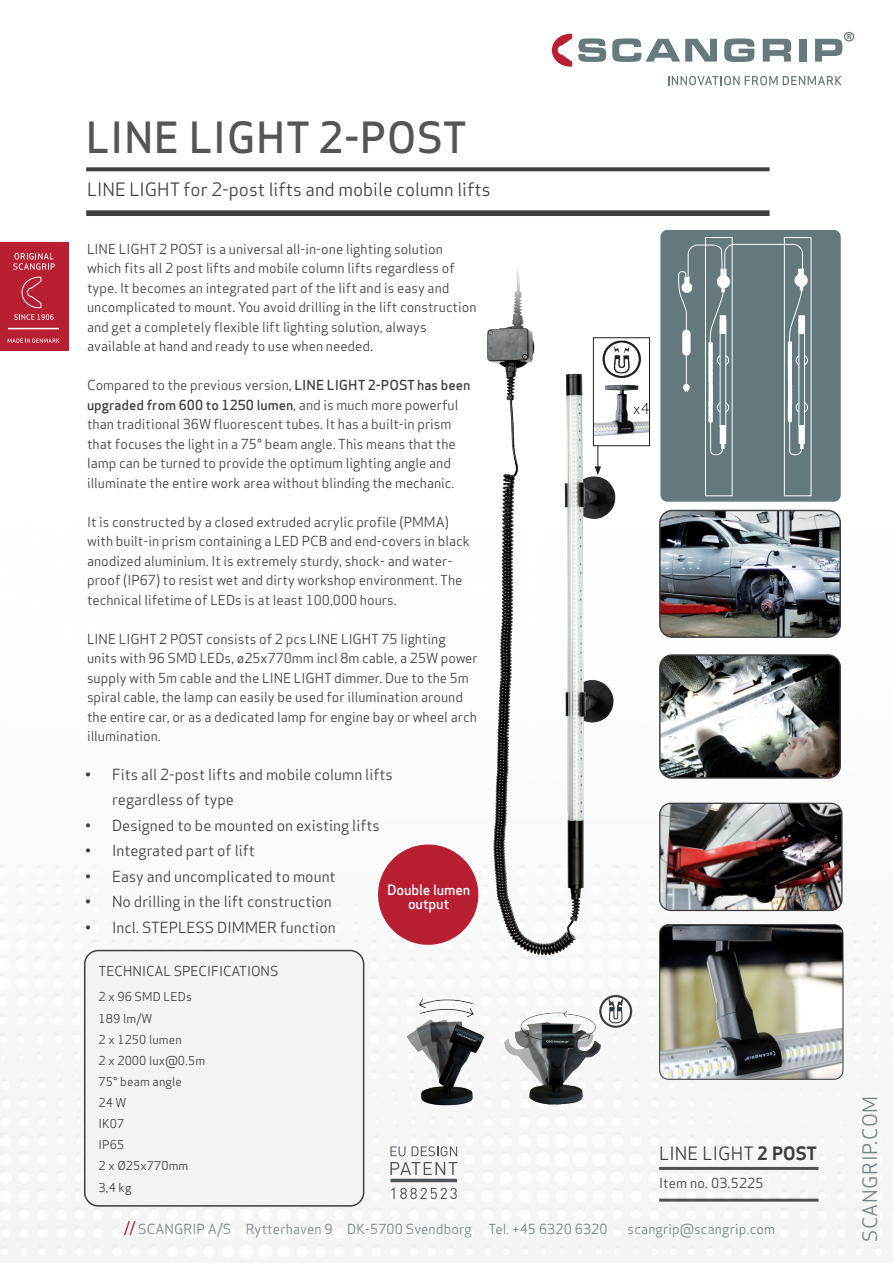
<style>
.page{position:relative;width:893px;height:1263px;background:#fff}
.page>*{position:absolute;margin:0;border:0;box-sizing:border-box;transform-origin:0 0}
.t1{font:500 42px "Apex Sans";letter-spacing:.01em;color:#545557}
.t2{font:19.5px "Apex Sans";letter-spacing:.03em;color:#66797d}
.t3{font:18px "Apex Sans";color:#3e3e3f}
.t4{font:15px/25.5px "Apex Sans";color:#3e3e3f}
.vare_nr{font:500 13.95px/14px "Apex Sans";letter-spacing:-.01em;color:#fff;text-align:center}
.t5{font:13.5px/19.5px "Apex Sans";color:#3e3e3f}
.t6{font:13.5px "Apex Sans";letter-spacing:.01em;color:#66797d}
.vare_nr-2{font:12px "Apex Sans";letter-spacing:.01em;color:#3e3e3f}
.s1{font-weight:500}
.s2{font-weight:700}
</style>
<div class="page">
<svg style="left:552px;top:34px;width:20px;height:33px"></svg>
<svg style="left:578px;top:38px;width:28px;height:24px"></svg>
<svg style="left:612px;top:38px;width:105px;height:24px"></svg>
<svg style="left:724px;top:38px;width:30px;height:24px"></svg>
<svg style="left:763px;top:39px;width:28px;height:23px"></svg>
<div style="left:799px;top:39px;width:7px;height:23px;background:#66797d"></div>
<svg style="left:815px;top:34px;width:36px;height:28px"></svg>
<div style="left:844px;top:32px;width:10px;height:10px;border:1px solid #66797d;border-radius:50%"></div>
<svg style="left:668px;top:76px;width:174px;height:9px"></svg>
<img style="left:0;top:518px;width:893px;height:745px">
<div style="left:86px;top:210px;width:683px;height:6px;background:#3e3e3f"></div>
<svg style="left:86px;top:167px;width:683px;height:4px;background:#4d4d4e"></svg>
<div style="left:0;top:243px;width:68px;height:108px;background:#b91f33"></div>
<svg style="left:13px;top:253px;width:42px;height:17px"></svg>
<svg style="left:14px;top:276px;width:40px;height:44px"></svg>
<svg style="left:8px;top:338px;width:51px;height:5px"></svg>
<hr style="left:8px;top:328px;width:51px;height:1px;background:#fff">
<hr style="left:390px;top:1179px;width:67px;height:3px;background:#4d545a">
<svg style="left:390px;top:1162px;width:67px;height:13px"></svg>
<svg style="left:390px;top:1146px;width:15px;height:10px"></svg>
<svg style="left:412px;top:1146px;width:45px;height:10px"></svg>
<svg style="left:391px;top:1188px;width:66px;height:11px"></svg>
<div style="left:378px;top:844px;width:100px;height:101px;background:#b91f33;border-radius:50%"></div>
<div style="left:660px;top:229px;width:181px;height:273px;background:#64797d;border-radius:8px"></div>
<div style="left:659px;top:229px;width:183px;height:274px;border:1px solid #fff;border-radius:8px"></div>
<div style="left:796px;top:402px;width:12px;height:11px;border:1px solid #fff;border-radius:50%"></div>
<div style="left:796px;top:355px;width:12px;height:11px;border:1px solid #fff;border-radius:50%"></div>
<div style="left:795px;top:274px;width:12px;height:12px;background:#fff;border-radius:50%"></div>
<div style="left:794px;top:274px;width:14px;height:13px;border:1px solid #fff;border-radius:50%"></div>
<div style="left:798px;top:319px;width:7px;height:108px;background:#f4f6f6"></div>
<div style="left:798px;top:425px;width:7px;height:19px;background:#f7f8f8"></div>
<div style="left:798px;top:315px;width:7px;height:19px;background:#fff"></div>
<svg style="left:678px;top:244px;width:126px;height:211px"></svg>
<div style="left:705px;top:237px;width:27px;height:259px;border:1px solid #fff"></div>
<div style="left:784px;top:237px;width:27px;height:259px;border:1px solid #fff"></div>
<img style="left:462px;top:268px;width:176px;height:710px">
<img style="left:505px;top:1008px;width:108px;height:102px">
<div style="left:599px;top:995px;width:33px;height:33px;border:2px solid #3e3e3f;border-radius:50%"></div>
<svg style="left:607px;top:962px;width:17px;height:62px"></svg>
<img style="left:399px;top:996px;width:98px;height:115px">
<img style="left:660px;top:803px;width:182px;height:107px">
<div style="left:659px;top:803px;width:183px;height:108px;border:1px solid #3e3e3f;border-radius:11px"></div>
<img style="left:660px;top:925px;width:183px;height:154px">
<div style="left:659px;top:924px;width:184px;height:156px;border:1px solid #3e3e3f;border-radius:9px"></div>
<img style="left:660px;top:655px;width:180px;height:123px">
<div style="left:659px;top:654px;width:182px;height:125px;border:1px solid #3e3e3f;border-radius:12px"></div>
<img style="left:660px;top:510px;width:180px;height:127px">
<div style="left:659px;top:510px;width:182px;height:128px;border:1px solid #3e3e3f;border-radius:12px"></div>
<img style="left:595px;top:340px;width:53px;height:104px">
<div style="left:593px;top:338px;width:57px;height:108px;border:1px solid #231f20"></div>
<svg style="left:595px;top:446px;width:6px;height:29px"></svg>
<div style="left:85px;top:950px;width:279px;height:256px;background:#f2f3f4;border-radius:14px"></div>
<div style="left:84px;top:950px;width:280px;height:256px;border:2px solid #3e3e3f;border-radius:14px"></div>
<p class="t1" style="left:86px;top:100px;width:383px">LINE LIGHT 2-POST</p>
<p class="t3" style="left:87px;top:175px;width:405px">LINE LIGHT for 2-post lifts and mobile column lifts</p>
<p class="t5" style="left:87px;top:238px;width:391px">LINE LIGHT 2 POST is a universal all-in-one lighting solution which fits all 2 post lifts and mobile column lifts regardless of type. It becomes an integrated part of the lift and is easy and uncomplicated to mount. You avoid drilling in the lift construction and get a completely flexible lift lighting solution, always</p>
<p class="t5" style="left:87px;top:335px;width:288px">available at hand and ready to use when needed.</p>
<p class="t5" style="left:87px;top:374px;width:385px">Compared to the previous version, <span class="s1">LINE LIGHT 2-POST has been upgraded from 600 to 1250 lumen</span>, and is much more powerful than traditional 36W fluorescent tubes. It has a built-in prism that focuses the light in a 75° beam angle. This means that the lamp can be turned to provide the optimum lighting angle and illuminate the entire work area without blinding the mechanic.</p>
<p class="t5" style="left:87px;top:511px;width:384px">It is constructed by a closed extruded acrylic profile (PMMA) with built-in prism containing a LED PCB and end-covers in black anodized aluminium. It is extremely sturdy, shock- and water&shy;proof (IP67) to resist wet and dirty workshop environment. The technical lifetime of LEDs is at least 100,000 hours.</p>
<p class="t5" style="left:87px;top:628px;width:392px">LINE LIGHT 2 POST consists of 2 pcs LINE LIGHT 75 lighting units with 96 SMD LEDs, ø25x770mm incl 8m cable, a 25W power supply with 5m cable and the LINE LIGHT dimmer. Due to the 5m spiral cable, the lamp can easily be used for illumination around the entire car, or as a dedicated lamp for engine bay or wheel arch illumination.</p>
<p class="t4" style="left:112px;top:760px;width:282px;text-indent:-27px">• Fits all 2-post lifts and mobile column lifts regardless of type</p>
<p class="t4" style="left:85px;top:811px;width:296px">• Designed to be mounted on existing lifts</p>
<p class="t4" style="left:85px;top:836px;width:171px">• Integrated part of lift</p>
<p class="t4" style="left:85px;top:862px;width:252px">• Easy and uncomplicated to mount</p>
<p class="t4" style="left:85px;top:887px;width:248px">• No drilling in the lift construction</p>
<p class="t4" style="left:85px;top:913px;width:252px">• Incl. STEPLESS DIMMER function</p>
<p class="vare_nr" style="left:387px;top:881px;width:85px">Double lumen output</p>
<p class="t5" style="left:99px;top:960px;width:181px">TECHNICAL SPECIFICATIONS</p>
<p class="vare_nr-2" style="left:99px;top:987px;width:95px">2 x 96 SMD LEDs</p>
<p class="vare_nr-2" style="left:99px;top:1008px;width:55px">189 lm/W</p>
<p class="vare_nr-2" style="left:99px;top:1029px;width:85px">2 x 1250 lumen</p>
<p class="vare_nr-2" style="left:99px;top:1050px;width:108px">2 x 2000 lux@0.5m</p>
<p class="vare_nr-2" style="left:99px;top:1072px;width:85px">75° beam angle</p>
<p class="vare_nr-2" style="left:99px;top:1093px;width:29px">24 W</p>
<p class="vare_nr-2" style="left:99px;top:1114px;width:27px">IK07</p>
<p class="vare_nr-2" style="left:99px;top:1135px;width:27px">IP65</p>
<p class="vare_nr-2" style="left:99px;top:1156px;width:91px">2 x Ø25x770mm</p>
<p class="vare_nr-2" style="left:99px;top:1177px;width:34px">3,4 kg</p>
<p class="t3" style="left:659px;top:1138px;width:159px">LINE LIGHT <span class="s2">2 POST</span></p>
<p class="t5" style="left:659px;top:1171px;width:106px">Item no. 03.5225</p>
<p class="t6" style="left:138px;top:1218px;width:471px">SCANGRIP A/S Rytterhaven 9 DK-5700 Svendborg Tel. +45 6320 6320</p>
<p class="t6" style="left:628px;top:1218px;width:149px">scangrip@scangrip.com</p>
<p class="t2" style="left:854px;top:1242px;width:148px;rotate:-90deg">SCANGRIP.COM</p>
</div>
